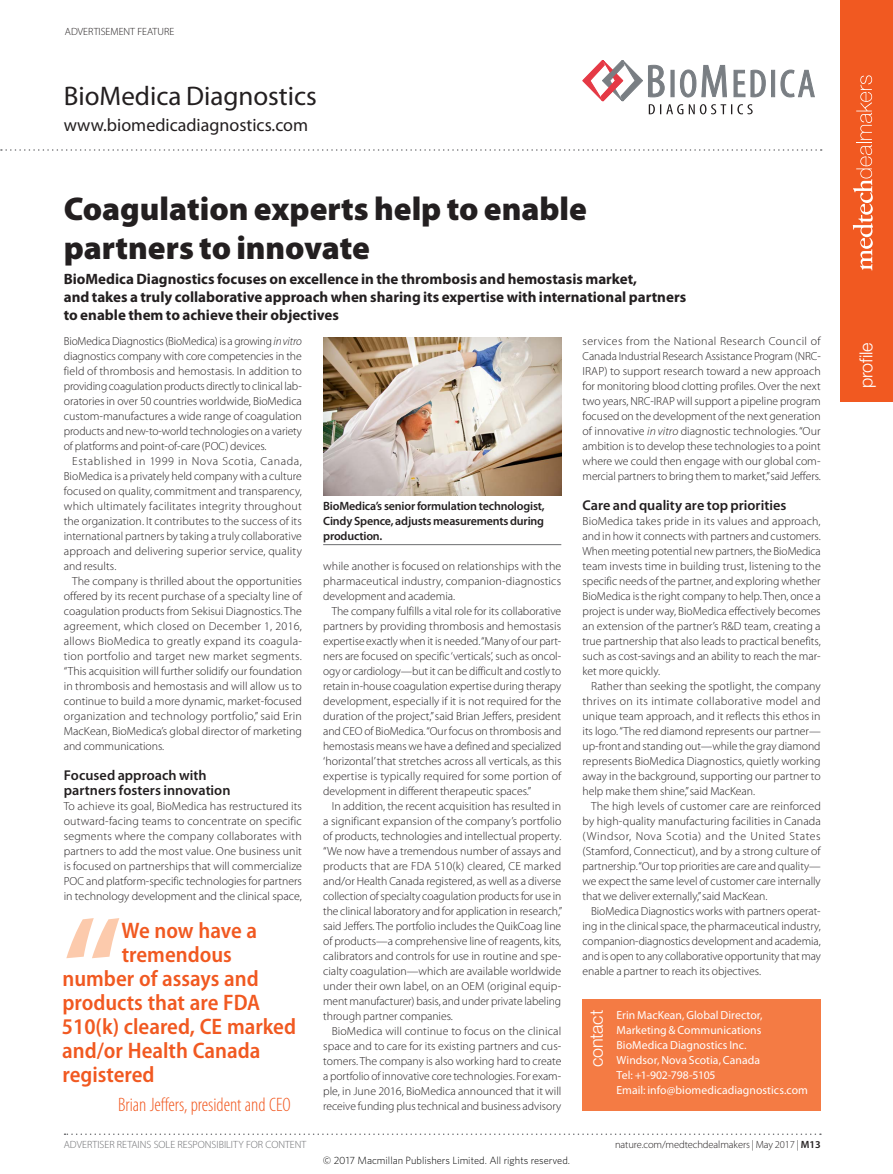
<style>
.page{position:relative;width:893px;height:1174px;background:#fff}
.page>*{position:absolute;margin:0;border:0;box-sizing:border-box;transform-origin:0 0}
.Pull_quote_alt{font:600 semi-condensed 154.95px "Myriad Pro";color:#fccaac}
.Title{font:900 33px/39.6px "Myriad Pro";color:#231f20}
.Company_name{font:27px "Myriad Pro";color:#231f20}
.Pull_quote_alt-2{font:600 semi-condensed 22.5px "Myriad Pro";color:#f15921}
.Pull_quote_alt_auth{font:300 condensed 19.5px "Myriad Pro";color:#f15921}
.Company_website{font:18px "Myriad Pro";color:#231f20}
.Contact_tab{font:300 18px "Helvetica Neue LT Std";letter-spacing:-.01em;color:#fff}
.Standfirst{font:700 15px/18px "Myriad Pro";color:#231f20}
.Crosshead{font:600 14.25px/15px "Myriad Pro";color:#231f20}
.Figure_caption_line{font:600 12px/15px "Myriad Pro";letter-spacing:-.015em;color:#231f20;text-align:justify}
.Body_text{font:300 11.7px/15px "Myriad Pro";color:#231f20;text-align:justify}
.Body_first{font:300 11.7px/15px "Myriad Pro";color:#231f20;text-align:justify}
.Contact{font:11.7px/15px "Myriad Pro";letter-spacing:.005em;color:#fff}
.Contact-2{font:11.7px "Myriad Pro";letter-spacing:-.015em;color:#fff}
.Page_footer_right{font:300 10.5px "Myriad Pro";letter-spacing:-.01em;color:#231f20}
.t1{font:300 10.5px "Whitney";color:#000}
.t2{font:300 10.5px "Myriad Pro";color:#6c6d70}
.s1{font-style:italic}
.s2{font-weight:600}
</style>
<div class="page">
<div style="left:840px;top:0;width:53px;height:401px;background:#f15921"></div>
<svg style="left:65px;top:1133px;width:756px;height:2px"></svg>
<svg style="left:1px;top:149px;width:821px;height:2px"></svg>
<svg style="left:853px;top:75px;width:20px;height:195px"></svg>
<div style="left:583px;top:999px;width:238px;height:111px;background:#f47b44"></div>
<svg style="left:582px;top:60px;width:233px;height:54px"></svg>
<hr style="left:323px;top:544px;width:238px;height:1px;background:#6c6d70">
<img style="left:323px;top:337px;width:238px;height:158px">
<p class="Page_footer_right" style="left:65px;top:25px;width:111px">ADVERTISEMENT FEATURE</p>
<p class="Company_name" style="left:64px;top:81px;width:255px">BioMedica Diagnostics</p>
<p class="Company_website" style="left:64px;top:115px;width:246px">www.biomedicadiagnostics.com</p>
<p class="Title" style="left:64px;top:189px;width:525px">Coagulation experts help to enable partners to innovate</p>
<p class="Standfirst" style="left:64px;top:270px;width:624px">BioMedica Diagnostics focuses on excellence in the thrombosis and hemostasis market,<br>and takes a truly collaborative approach when sharing its expertise with international partners to enable them to achieve their objectives</p>
<p class="Body_first" style="left:64px;top:334px;width:240px">BioMedica Diagnostics (BioMedica) is a growing <span class="s1">invitro </span>diagnostics company with core competencies in the field of thrombosis and hemostasis. In addition to providing coagulation products directly to clinical lab&shy;oratories in over 50 countries worldwide, BioMedica custom-manufactures a wide range of coagulation products and new-to-world technologies on a variety of platforms and point-of-care (POC) devices.</p>
<p class="Body_text" style="left:64px;top:454px;width:240px;text-indent:9px">Established in 1999 in Nova Scotia, Canada, BioMedica is a privately held company with a culture focused on quality, commitment and transparency, which ultimately facilitates integrity throughout the organization. It contributes to the success of its international partners by taking a truly collaborative approach and delivering superior service, quality and results.</p>
<p class="Body_text" style="left:64px;top:574px;width:240px;text-indent:9px">The company is thrilled about the opportunities offered by its recent purchase of a specialty line of coagulation products from Sekisui Diagnostics. The agreement, which closed on December 1, 2016, allows BioMedica to greatly expand its coagula&shy;tion portfolio and target new market segments. “This acquisition will further solidify our foundation in thrombosis and hemostasis and will allow us to continue to build a more dynamic, market-focused organization and technology portfolio,” said Erin MacKean, BioMedica’s global director of marketing and communications.</p>
<p class="Crosshead" style="left:64px;top:768px;width:168px">Focused approach with partners fosters innovation</p>
<p class="Body_first" style="left:64px;top:799px;width:240px">To achieve its goal, BioMedica has restructured its outward-facing teams to concentrate on specific segments where the company collaborates with partners to add the most value. One business unit is focused on partnerships that will commercialize POC and platform-specific technologies for partners in technology development and the clinical space,</p>
<p class="Body_text" style="left:583px;top:334px;width:240px">services from the National Research Council of Canada Industrial Research Assistance Program (NRC-IRAP) to support research toward a new approach for monitoring blood clotting profiles. Over the next two years, NRC-IRAP will support a pipeline program focused on the development of the next generation of innovative <span class="s1">in vitro</span> diagnostic technologies. “Our ambition is to develop these technologies to a point where we could then engage with our global com&shy;mercial partners to bring them to market,” said Jeffers.</p>
<p class="Crosshead" style="left:583px;top:498px;width:205px">Care and quality are top priorities</p>
<p class="Body_first" style="left:583px;top:514px;width:240px">BioMedica takes pride in its values and approach, and in how it connects with partners and customers.<br>When meeting potential new partners, the BioMedica team invests time in building trust, listening to the specific needs of the partner, and exploring whether BioMedica is the right company to help. Then, once a project is under way, BioMedica effectively becomes an extension of the partner’s R&amp;D team, creating a true partnership that also leads to practical benefits, such as cost-savings and an ability to reach the mar&shy;ket more quickly.</p>
<p class="Body_text" style="left:583px;top:679px;width:240px;text-indent:9px">Rather than seeking the spotlight, the company thrives on its intimate collaborative model and unique team approach, and it reflects this ethos in its logo. “The red diamond represents our partner— up-front and standing out—while the gray diamond represents BioMedica Diagnostics, quietly working away in the background, supporting our partner to help make them shine,” said MacKean.</p>
<p class="Body_text" style="left:583px;top:799px;width:240px;text-indent:9px">The high levels of customer care are reinforced by high-quality manufacturing facilities in Canada (Windsor, Nova Scotia) and the United States (Stamford, Connecticut), and by a strong culture of partnership. “Our top priorities are care and quality— we expect the same level of customer care internally that we deliver externally,” said MacKean.</p>
<p class="Body_text" style="left:583px;top:904px;width:240px;text-indent:9px">BioMedica Diagnostics works with partners operat&shy;ing in the clinical space, the pharmaceutical industry, companion-diagnostics development and academia, and is open to any collaborative opportunity that may enable a partner to reach its objectives.</p>
<p class="Contact" style="left:617px;top:1007px;width:148px">Erin MacKean, Global Director,<br>Marketing &amp; Communications</p>
<p class="Contact" style="left:617px;top:1037px;width:131px">BioMedica Diagnostics Inc.</p>
<p class="Contact" style="left:617px;top:1052px;width:145px">Windsor, Nova Scotia, Canada</p>
<p class="Contact-2" style="left:617px;top:1068px;width:101px">Tel: +1-902-798-5105</p>
<p class="Contact" style="left:617px;top:1082px;width:193px">Email: info@biomedicadiagnostics.com</p>
<p class="Figure_caption_line" style="left:323px;top:499px;width:223px">BioMedica’s senior formulation technologist, Cindy Spence, adjusts measurements during production.</p>
<p class="Body_first" style="left:323px;top:559px;width:240px">while another is focused on relationships with the pharmaceutical industry, companion-diagnostics development and academia.</p>
<p class="Body_text" style="left:323px;top:604px;width:240px;text-indent:9px">The company fulfills a vital role for its collaborative partners by providing thrombosis and hemostasis expertise exactly when it is needed. “Many of our part&shy;ners are focused on specific ‘verticals’, such as oncol&shy;ogy or cardiology—but it can be difficult and costly to retain in-house coagulation expertise during therapy development, especially if it is not required for the duration of the project,” said Brian Jeffers, president and CEO of BioMedica. “Our focus on thrombosis and hemostasis means we have a defined and specialized ‘horizontal’ that stretches across all verticals, as this expertise is typically required for some portion of development in different therapeutic spaces.”</p>
<p class="Body_text" style="left:323px;top:799px;width:241px;text-indent:9px">In addition, the recent acquisition has resulted in a significant expansion of the company’s portfolio of products, technologies and intellectual property. “We now have a tremendous number of assays and products that are FDA 510(k) cleared, CE marked and/or Health Canada registered, as well as a diverse collection of specialty coagulation products for use in the clinical laboratory and for application in research,” said Jeffers. The portfolio includes the QuikCoag line of products—a comprehensive line of reagents, kits, calibrators and controls for use in routine and spe&shy;cialty coagulation—which are available worldwide under their own label, on an OEM (original equip&shy;ment manufacturer) basis, and under private labeling through partner companies.</p>
<p class="Body_text" style="left:323px;top:1024px;width:240px;text-indent:9px">BioMedica will continue to focus on the clinical space and to care for its existing partners and cus&shy;tomers. The company is also working hard to create a portfolio of innovative core technologies. For exam&shy;ple, in June 2016, BioMedica announced that it will receive funding plus technical and business advisory</p>
<p class="Pull_quote_alt" style="left:63px;top:887px;width:61px">“</p>
<p class="Pull_quote_alt-2" style="left:122px;top:918px;width:137px">We now have a</p>
<p class="Pull_quote_alt-2" style="left:122px;top:942px;width:112px">tremendous</p>
<p class="Pull_quote_alt-2" style="left:62px;top:966px;width:198px">number of assays and</p>
<p class="Pull_quote_alt-2" style="left:62px;top:990px;width:199px">products that are FDA</p>
<p class="Pull_quote_alt-2" style="left:62px;top:1014px;width:236px">510(k) cleared, CE marked</p>
<p class="Pull_quote_alt-2" style="left:62px;top:1038px;width:200px">and/or Health Canada</p>
<p class="Pull_quote_alt-2" style="left:62px;top:1062px;width:94px">registered</p>
<p class="Pull_quote_alt_auth" style="left:118px;top:1094px;width:174px">Brian Jeffers, president and CEO</p>
<p class="Contact_tab" style="left:585px;top:1067px;width:59px;rotate:-90deg">contact</p>
<p class="t2" style="left:64px;top:1138px;width:244px">ADVERTISER RETAINS SOLE RESPONSIBILITY FOR CONTENT</p>
<p class="Page_footer_right" style="left:615px;top:1138px;width:207px">nature.com/medtechdealmakers | May 2017 | <span class="s2">M13</span></p>
<p class="t1" style="left:323px;top:1153px;width:249px">© 2017 Macmillan Publishers Limited. All rights reserved.</p>
<h3 class="Contact_tab" style="left:855px;top:388px;width:47px;rotate:-90deg">profile</h3>
</div>
